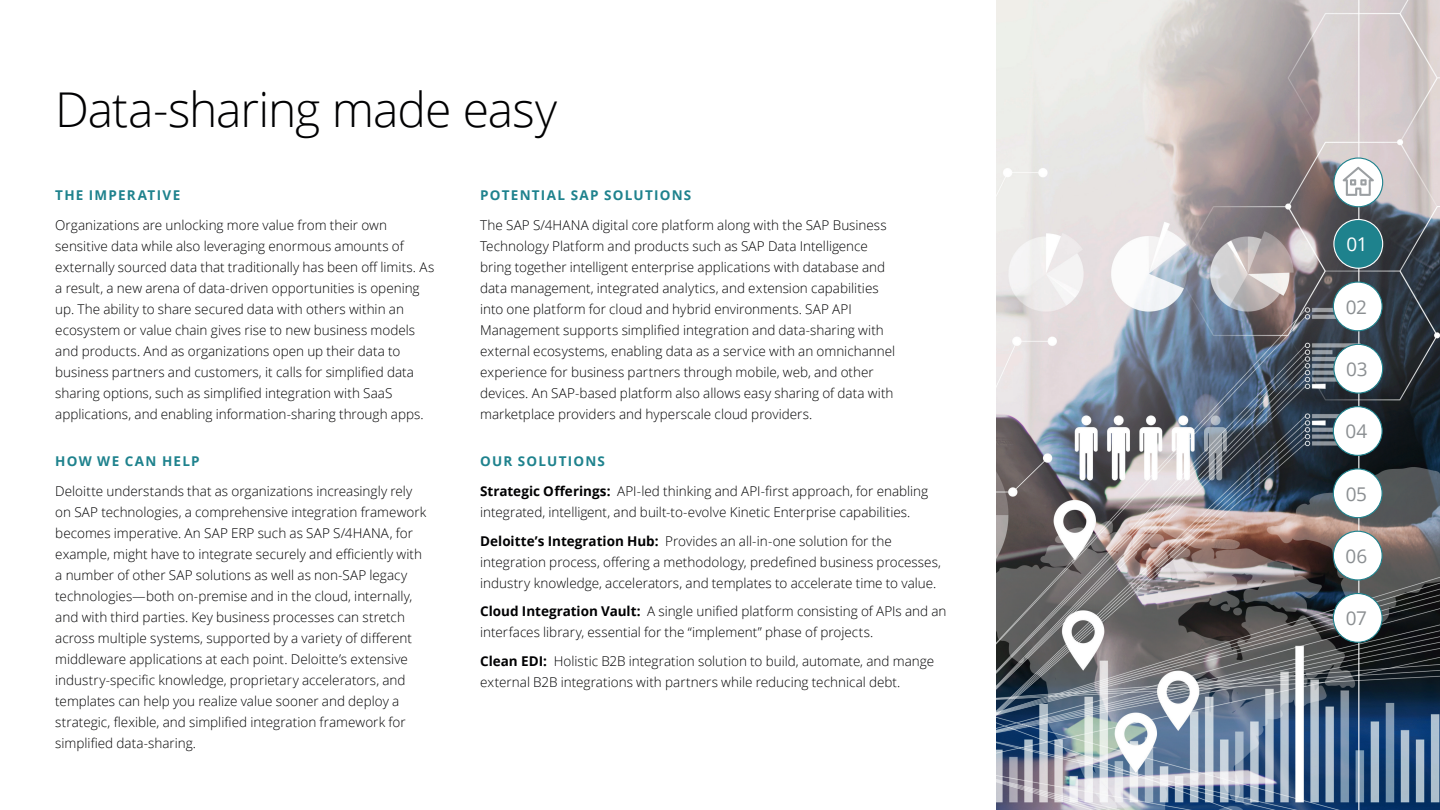
<style>
.page{position:relative;width:1440px;height:810px;background:#fff}
.page>*{position:absolute;margin:0;border:0;box-sizing:border-box;transform-origin:0 0}
.t1{font:300 48px "Open Sans";letter-spacing:-.025em;color:#000002}
.t2{font:18.9px "Open Sans";letter-spacing:-.015em;color:#8b8f92}
.t3{font:18.9px "Open Sans";color:#fff}
.t4{font:300 13.5px/21px "Open Sans";color:#000002}
.t5{font:700 13.5px "Open Sans";letter-spacing:.095em;color:#1e828d}
.s1{font-weight:700}
</style>
<div class="page">
<img style="left:996px;top:0;width:444px;height:810px">
<hr style="left:1358px;top:0;width:1px;height:810px;background:#fff">
<div style="left:1334px;top:219px;width:49px;height:49px;background:#1e828d;border-radius:50%"></div>
<div style="left:1333px;top:219px;width:50px;height:50px;border:1px solid #fff;border-radius:50%"></div>
<div style="left:1334px;top:158px;width:49px;height:49px;background:#fff;border-radius:50%"></div>
<div style="left:1333px;top:157px;width:50px;height:50px;border:1px solid #1e828d;border-radius:50%"></div>
<div style="left:1333px;top:594px;width:49px;height:48px;background:#fff;border-radius:50%"></div>
<div style="left:1333px;top:593px;width:50px;height:50px;border:1px solid #1e828d;border-radius:50%"></div>
<div style="left:1333px;top:469px;width:49px;height:49px;background:#fff;border-radius:50%"></div>
<div style="left:1333px;top:468px;width:50px;height:50px;border:1px solid #1e828d;border-radius:50%"></div>
<div style="left:1333px;top:531px;width:49px;height:49px;background:#fff;border-radius:50%"></div>
<div style="left:1333px;top:531px;width:50px;height:50px;border:1px solid #1e828d;border-radius:50%"></div>
<div style="left:1333px;top:407px;width:49px;height:48px;background:#fff;border-radius:50%"></div>
<div style="left:1333px;top:406px;width:50px;height:50px;border:1px solid #1e828d;border-radius:50%"></div>
<div style="left:1334px;top:344px;width:49px;height:49px;background:#fff;border-radius:50%"></div>
<div style="left:1333px;top:344px;width:50px;height:50px;border:1px solid #1e828d;border-radius:50%"></div>
<div style="left:1333px;top:282px;width:49px;height:49px;background:#fff;border-radius:50%"></div>
<div style="left:1333px;top:281px;width:50px;height:50px;border:1px solid #1e828d;border-radius:50%"></div>
<svg style="left:1343px;top:167px;width:31px;height:29px"></svg>
<h1 class="t1" style="left:55px;top:77px;width:504px">Data-sharing made easy</h1>
<p class="t5" style="left:55px;top:185px;width:127px">THE IMPERATIVE</p>
<p class="t4" style="left:55px;top:214px;width:381px">Organizations are unlocking more value from their own sensitive data while also leveraging enormous amounts of externally sourced data that traditionally has been off limits. As a result, a new arena of data-driven opportunities is opening up. The ability to share secured data with others within an ecosystem or value chain gives rise to new business models and products. And as organizations open up their data to business partners and customers, it calls for simplified data sharing options, such as simplified integration with SaaS applications, and enabling information-sharing through apps.</p>
<p class="t5" style="left:55px;top:452px;width:146px">HOW WE CAN HELP</p>
<p class="t4" style="left:55px;top:480px;width:373px">Deloitte understands that as organizations increasingly rely on SAP technologies, a comprehensive integration framework becomes imperative. An SAP ERP such as SAP S/4HANA, for example, might have to integrate securely and efficiently with a number of other SAP solutions as well as non-SAP legacy technologies—both on-premise and in the cloud, internally, and with third parties. Key business processes can stretch across multiple systems, supported by a variety of different middleware applications at each point. Deloitte’s extensive industry-specific knowledge, proprietary accelerators, and templates can help you realize value sooner and deploy a strategic, flexible, and simplified integration framework for simplified data-sharing.</p>
<p class="t5" style="left:480px;top:185px;width:213px">POTENTIAL SAP SOLUTIONS</p>
<p class="t4" style="left:480px;top:214px;width:417px">The SAP S/4HANA digital core platform along with the SAP Business Technology Platform and products such as SAP Data Intelligence bring together intelligent enterprise applications with database and data management, integrated analytics, and extension capabilities into one platform for cloud and hybrid environments. SAP API Management supports simplified integration and data-sharing with external ecosystems, enabling data as a service with an omnichannel experience for business partners through mobile, web, and other devices. An SAP-based platform also allows easy sharing of data with marketplace providers and hyperscale cloud providers.</p>
<p class="t5" style="left:480px;top:452px;width:126px">OUR SOLUTIONS</p>
<p class="t4" style="left:480px;top:480px;width:450px"><span class="s1">Strategic Offerings:</span> API-led thinking and API-first approach, for enabling integrated, intelligent, and built-to-evolve Kinetic Enterprise capabilities.</p>
<p class="t4" style="left:480px;top:530px;width:463px"><span class="s1">Deloitte’s Integration Hub:</span> Provides an all-in-one solution for the integration process, offering a methodology, predefined business processes, industry knowledge, accelerators, and templates to accelerate time to value.</p>
<p class="t4" style="left:480px;top:600px;width:468px"><span class="s1">Cloud Integration Vault:</span> A single unified platform consisting of APIs and an interfaces library, essential for the “implement” phase of projects.</p>
<p class="t4" style="left:480px;top:650px;width:456px"><span class="s1">Clean EDI:</span> Holistic B2B integration solution to build, automate, and mange external B2B integrations with partners while reducing technical debt.</p>
<h2 class="t3" style="left:1346px;top:231px;width:23px">01</h2>
<h2 class="t2" style="left:1346px;top:294px;width:23px">02</h2>
<h2 class="t2" style="left:1346px;top:356px;width:23px">03</h2>
<h2 class="t2" style="left:1345px;top:418px;width:23px">04</h2>
<h2 class="t2" style="left:1346px;top:481px;width:23px">05</h2>
<h2 class="t2" style="left:1346px;top:543px;width:23px">06</h2>
<h2 class="t2" style="left:1346px;top:605px;width:23px">07</h2>
</div>
